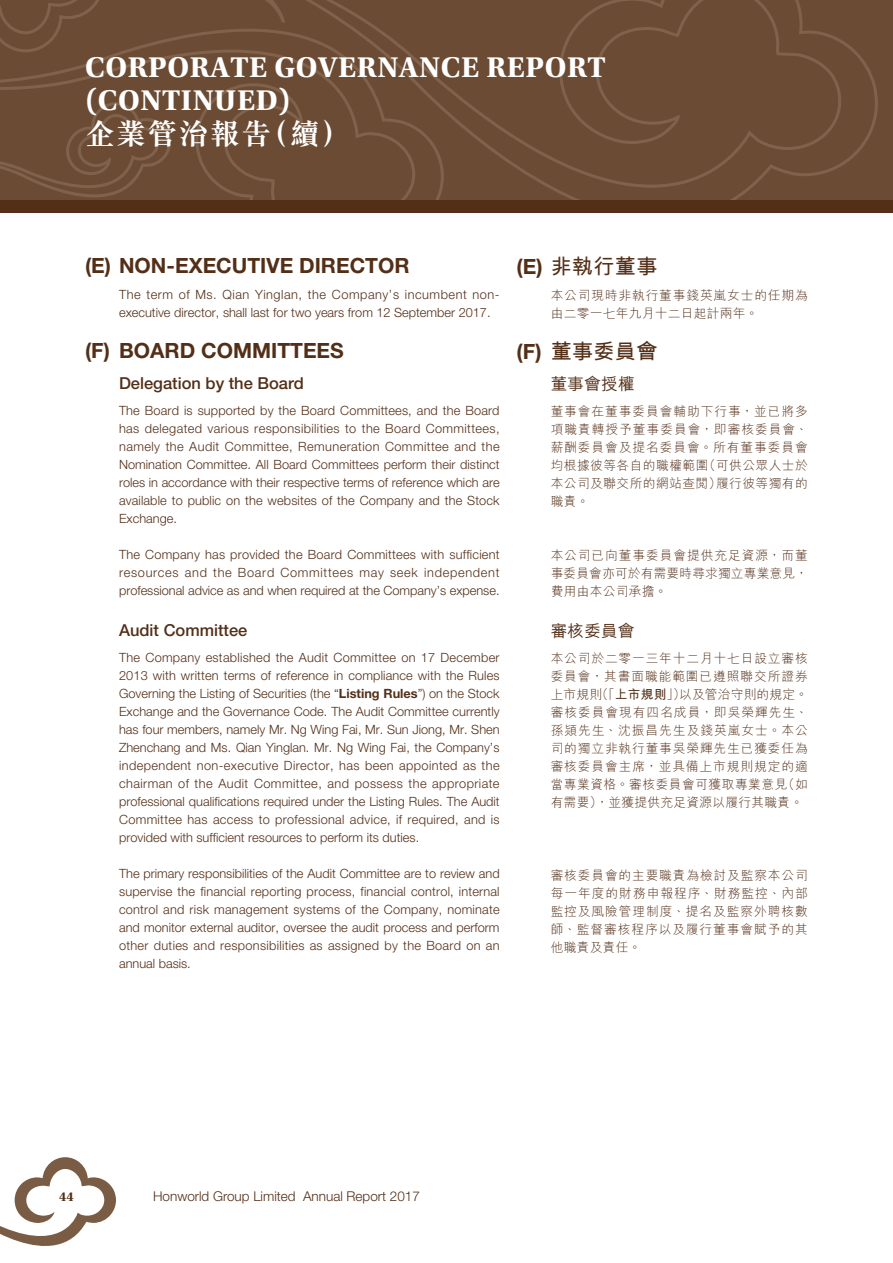
<style>
.page{position:relative;width:893px;height:1263px;background:#fff}
.page>*{position:absolute;margin:0;border:0;box-sizing:border-box;transform-origin:0 0}
.t1{font:700 30px/33px "Utopia Std";letter-spacing:.02em;color:#fff}
.t2{font:700 30px "M Sung HK";letter-spacing:.04em;color:#fff}
._01_H1_E{font:700 21px "Helvetica Neue LT Std";color:#532f18}
._001_H1_C{font:700 21px "M Hei HK";letter-spacing:.02em;color:#532f18}
._02_H2_E{font:500 16.5px "Helvetica Neue LT Std";color:#532f18}
._002_H2_C{font:500 16.5px "M Hei HK";letter-spacing:.02em;color:#532f18}
.t3{font:300 13.5px "Helvetica Neue LT Std";color:#532f18}
.t4{font:700 13.5px "Utopia Std";color:#532f18}
._00_txt_E{font:300 12.75px/18px "Helvetica Neue LT Std";color:#532f18;text-align:justify}
._000_txt_C{font:300 12.75px/18px "M Hei HK";letter-spacing:.035em;color:#532f18;text-align:justify}
._000_txt_C-2{font:300 12.75px/18px "M Hei HK";letter-spacing:.065em;color:#532f18}
.s1{font-weight:700}
.s2{font-family:"Helvetica Neue LT Std"}
</style>
<div class="page">
<div style="left:285px;top:0;width:593px;height:200px;background:#6b4b33"></div>
<svg style="left:0;top:29px;width:444px;height:171px;background:#6c4c35"></svg>
<svg style="left:0;top:102px;width:171px;height:95px;background:#6d4e36"></svg>
<svg style="left:0;top:0;width:285px;height:52px;background:#6c4d35"></svg>
<svg style="left:0;top:1157px;width:116px;height:89px"></svg>
<hr style="left:892px;top:0;width:1px;height:206px;background:#6b4b33">
<div style="left:0;top:200px;width:893px;height:13px;background:#532f18"></div>
<h1 class="t1" style="left:85px;top:51px;width:522px">CORPORATE GOVERNANCE REPORT (CONTINUED)</h1>
<h1 class="t2" style="left:85px;top:118px;width:267px">企業管治報告（續）</h1>
<p class="_01_H1_E" style="left:85px;top:252px;width:326px">(E) NON-EXECUTIVE DIRECTOR</p>
<p class="_00_txt_E" style="left:119px;top:285px;width:382px">The term of Ms. Qian Yinglan, the Company’s incumbent non&shy;executive director, shall last for two years from 12 September 2017.</p>
<p class="_01_H1_E" style="left:85px;top:337px;width:260px">(F) BOARD COMMITTEES</p>
<p class="_02_H2_E" style="left:119px;top:373px;width:186px">Delegation by the Board</p>
<p class="_00_txt_E" style="left:119px;top:401px;width:382px">The Board is supported by the Board Committees, and the Board has delegated various responsibilities to the Board Committees, namely the Audit Committee, Remuneration Committee and the Nomination Committee. All Board Committees perform their distinct roles in accordance with their respective terms of reference which are available to public on the websites of the Company and the Stock Exchange.</p>
<p class="_00_txt_E" style="left:119px;top:545px;width:382px">The Company has provided the Board Committees with sufficient resources and the Board Committees may seek independent professional advice as and when required at the Company’s expense.</p>
<p class="_02_H2_E" style="left:119px;top:620px;width:130px">Audit Committee</p>
<p class="_00_txt_E" style="left:119px;top:648px;width:382px">The Company established the Audit Committee on 17 December 2013 with written terms of reference in compliance with the Rules Governing the Listing of Securities (the “<span class="s1">Listing Rules</span>”) on the Stock Exchange and the Governance Code. The Audit Committee currently has four members, namely Mr. Ng Wing Fai, Mr. Sun Jiong, Mr. Shen Zhenchang and Ms. Qian Yinglan. Mr. Ng Wing Fai, the Company’s independent non-executive Director, has been appointed as the chairman of the Audit Committee, and possess the appropriate professional qualifications required under the Listing Rules. The Audit Committee has access to professional advice, if required, and is provided with sufficient resources to perform its duties.</p>
<p class="_00_txt_E" style="left:119px;top:864px;width:382px">The primary responsibilities of the Audit Committee are to review and supervise the financial reporting process, financial control, internal control and risk management systems of the Company, nominate and monitor external auditor, oversee the audit process and perform other duties and responsibilities as assigned by the Board on an annual basis.</p>
<p class="_001_H1_C" style="left:517px;top:251px;width:142px"><span class="s2">(E)</span> 非執行董事</p>
<p class="_000_txt_C-2" style="left:551px;top:287px;width:259px">本公司現時非執行董事錢英嵐女士的任期為由二零一七年九月十二日起計兩年。</p>
<p class="_001_H1_C" style="left:517px;top:336px;width:142px"><span class="s2">(F)</span> 董事委員會</p>
<p class="_002_H2_C" style="left:551px;top:372px;width:85px">董事會授權</p>
<p class="_000_txt_C" style="left:551px;top:403px;width:259px">董事會在董事委員會輔助下行事，並已將多項職責轉授予董事委員會，即審核委員會、薪酬委員會及提名委員會。所有董事委員會均根據彼等各自的職權範圍（可供公眾人士於本公司及聯交所的網站查閱）履行彼等獨有的職責。</p>
<p class="_000_txt_C" style="left:551px;top:547px;width:259px">本公司已向董事委員會提供充足資源，而董事委員會亦可於有需要時尋求獨立專業意見，費用由本公司承擔。</p>
<p class="_002_H2_C" style="left:551px;top:619px;width:85px">審核委員會</p>
<p class="_000_txt_C" style="left:551px;top:650px;width:259px">本公司於二零一三年十二月十七日設立審核委員會，其書面職能範圍已遵照聯交所證券上市規則（「<span class="s1">上市規則</span>」）以及管治守則的規定。審核委員會現有四名成員，即吳榮輝先生、孫熲先生、沈振昌先生及錢英嵐女士。本公司的獨立非執行董事吳榮輝先生已獲委任為審核委員會主席，並具備上市規則規定的適當專業資格。審核委員會可獲取專業意見（如有需要），並獲提供充足資源以履行其職責。</p>
<p class="_000_txt_C" style="left:551px;top:866px;width:259px">審核委員會的主要職責為檢討及監察本公司每一年度的財務申報程序、財務監控、內部監控及風險管理制度、提名及監察外聘核數師、監督審核程序以及履行董事會賦予的其他職責及責任。</p>
<p class="t4" style="left:59px;top:1188px;width:16px">44</p>
<p class="t3" style="left:153px;top:1187px;width:268px">Honworld Group Limited Annual Report 2017</p>
</div>
